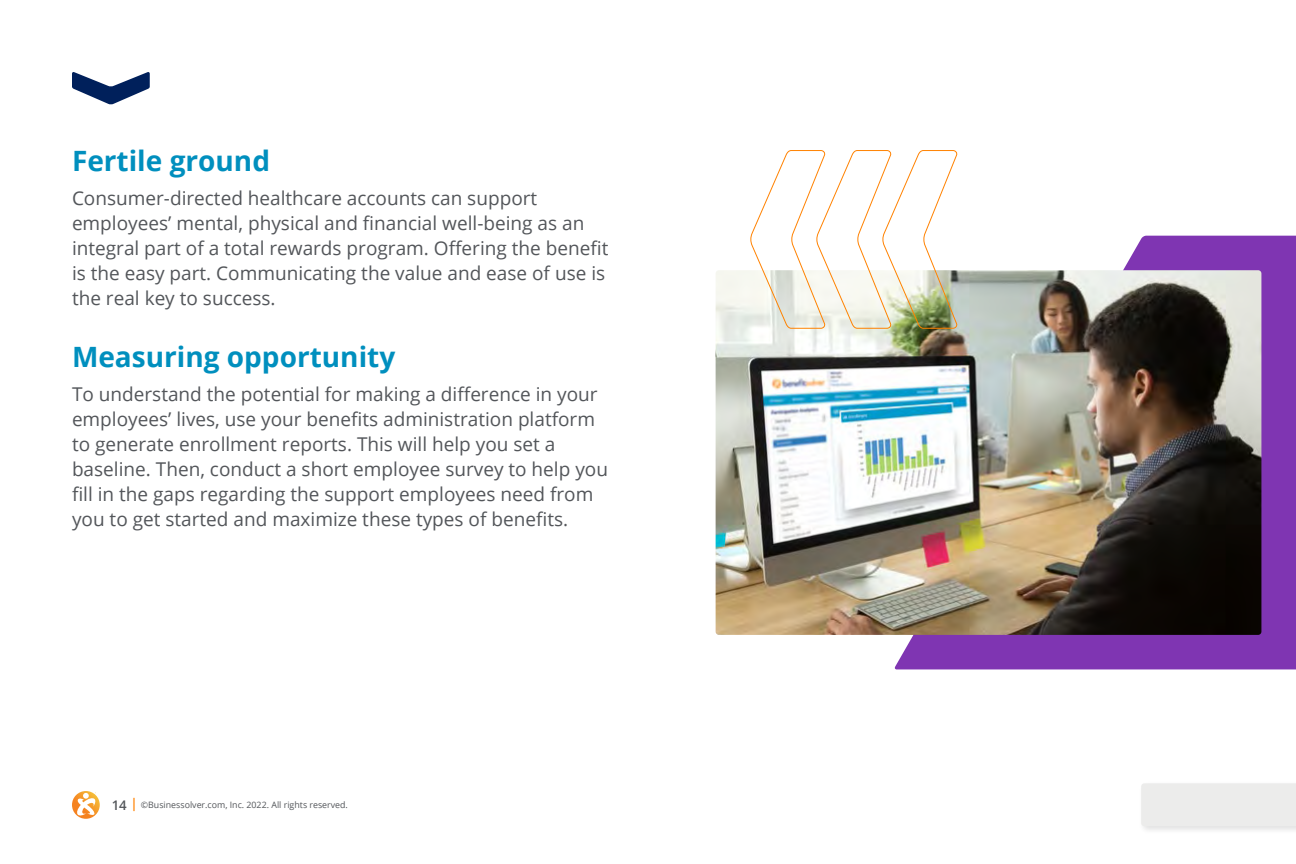
<style>
.page{position:relative;width:1296px;height:864px;background:#fff}
.page>*{position:absolute;margin:0;border:0;box-sizing:border-box;transform-origin:0 0}
.t1{font:700 28px "Open Sans";color:#008fbe}
.t2{font:19px/25px "Open Sans";color:#53565a}
.t3{font:8.8px "Open Sans";color:#53565a}
.s1{font-weight:600;font-size:13.2px}
.s2{font-weight:600;font-size:13.2px;color:#ff8200}
</style>
<div class="page">
<svg style="left:72px;top:72px;width:78px;height:33px"></svg>
<svg style="left:894px;top:236px;width:402px;height:433px;fill:#7f35b2"></svg>
<img style="left:716px;top:270px;width:545px;height:365px">
<svg style="left:749px;top:150px;width:210px;height:179px"></svg>
<svg style="left:72px;top:791px;width:28px;height:28px"></svg>
<div style="left:1139px;top:781px;width:157px;height:54px;background:#000;opacity:.12"></div>
<div style="left:1141px;top:783px;width:155px;height:43px;background:#ececeb"></div>
<h1 class="t1" style="left:72px;top:142px;width:200px">Fertile ground</h1>
<p class="t2" style="left:72px;top:186px;width:538px">Consumer-directed healthcare accounts can support employees’ mental, physical and financial well-being as an integral part of a total rewards program. Offering the benefit is the easy part. Communicating the value and ease of use is the real key to success.</p>
<h1 class="t1" style="left:72px;top:338px;width:325px">Measuring opportunity</h1>
<p class="t2" style="left:72px;top:382px;width:538px">To understand the potential for making a difference in your employees’ lives, use your benefits administration platform to generate enrollment reports. This will help you set a baseline. Then, conduct a short employee survey to help you fill in the gaps regarding the support employees need from you to get started and maximize these types of benefits.</p>
<p class="t3" style="left:112px;top:799px;width:238px"><span class="s1">14</span> <span class="s2">|</span> ©Businessolver.com, Inc. 2022. All rights reserved.</p>
</div>
